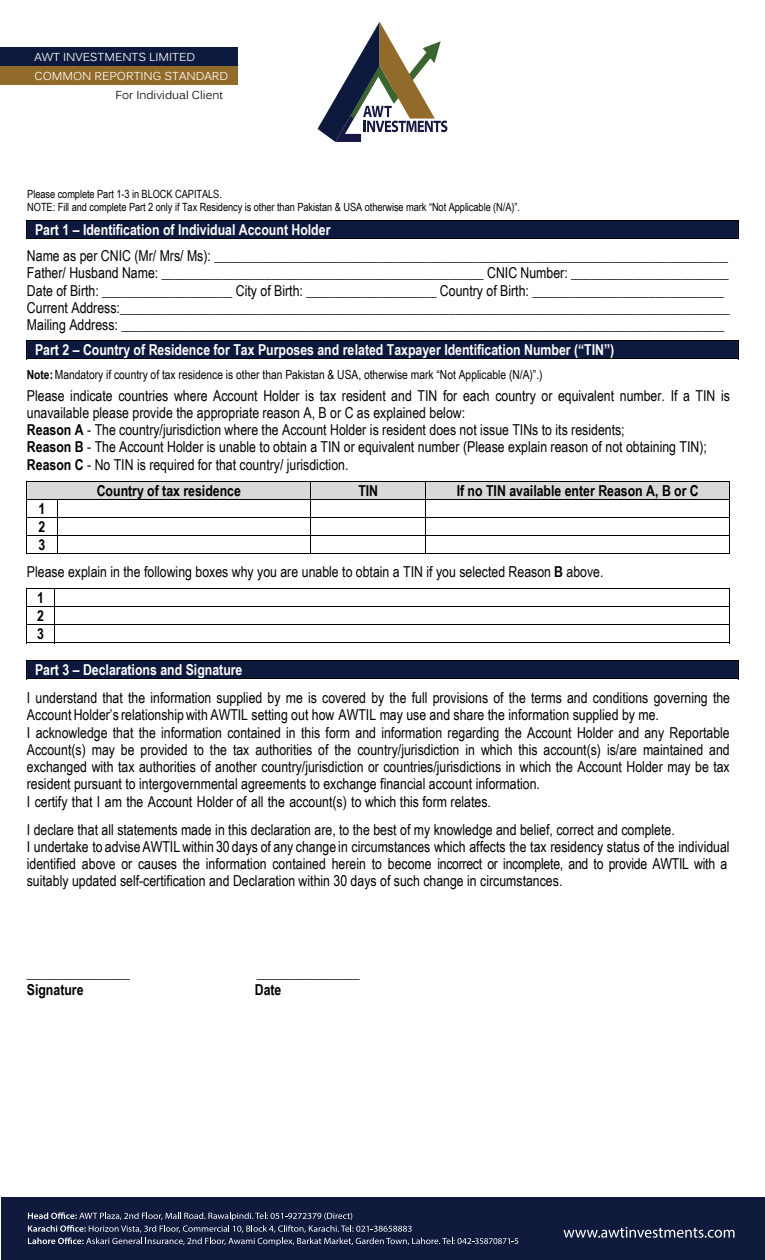
<style>
.page{position:relative;width:765px;height:1260px;background:#fff}
.page>*{position:absolute;margin:0;border:0;box-sizing:border-box;transform-origin:0 0}
.t1{font:15px/17.2px "Arial Narrow";color:#000}
.t2{font:700 15px "Arial Narrow";color:#fff}
.t3{font:700 15px/18px "Arial Narrow";color:#000;text-align:justify}
.t4{font:12.5px "Arial Narrow";color:#000}
.t5{font:11.5px/19.2px "Kalinga";color:#fff}
.t6{font:11.5px "Kalinga";color:#000}
.t7{font:11.25px/13.5px "Arial Narrow";letter-spacing:-.005em;color:#000}
.s1{font-weight:700}
</style>
<div class="page">
<svg style="left:27px;top:220px;width:712px;height:19px;background:#0c1736"></svg>
<svg style="left:27px;top:341px;width:712px;height:19px;background:#192443"></svg>
<svg style="left:27px;top:481px;width:703px;height:73px"></svg>
<hr style="left:27px;top:588px;width:703px;height:1px;background:#000">
<hr style="left:27px;top:606px;width:703px;height:1px;background:#000">
<hr style="left:27px;top:624px;width:703px;height:1px;background:#000">
<svg style="left:27px;top:589px;width:28px;height:54px"></svg>
<hr style="left:54px;top:642px;width:676px;height:1px;background:#000">
<svg style="left:27px;top:660px;width:712px;height:19px;background:#0c1736"></svg>
<svg style="left:318px;top:22px;width:129px;height:120px"></svg>
<div style="left:0;top:66px;width:238px;height:19px;background:#926a29"></div>
<div style="left:0;top:47px;width:238px;height:19px;background:#0e1a3d"></div>
<div style="left:1px;top:1197px;width:764px;height:63px;background:#0f1a3d"></div>
<svg style="left:564px;top:1227px;width:171px;height:11px"></svg>
<svg style="left:28px;top:1212px;width:490px;height:34px"></svg>
<p class="t5" style="left:34px;top:49px;width:195px">AWT INVESTMENTS LIMITED<br>COMMON REPORTING STANDARD</p>
<p class="t6" style="left:115px;top:88px;width:109px">For Individual Client</p>
<p class="t7" style="left:27px;top:187px;width:494px">Please complete Part 1-3 in BLOCK CAPITALS.<br>NOTE: Fill and complete Part 2 only if Tax Residency is other than Pakistan &amp; USA otherwise mark “Not Applicable (N/A)”.</p>
<p class="t2" style="left:35px;top:218px;width:297px">Part 1 – Identification of Individual Account Holder</p>
<p class="t1" style="left:27px;top:247px;width:704px">Name as per CNIC (Mr/ Mrs/ Ms): ___________________________________________________________________________ Father/ Husband Name: _______________________________________________ CNIC Number: _______________________ Date of Birth: ___________________ City of Birth: ___________________ Country of Birth: ____________________________ Current Address:_________________________________________________________________________________________ Mailing Address: ________________________________________________________________________________________</p>
<p class="t2" style="left:35px;top:339px;width:581px">Part 2 – Country of Residence for Tax Purposes and related Taxpayer Identification Number (“TIN”)</p>
<p class="t1" style="left:27px;top:386px;width:705px">Please indicate countries where Account Holder is tax resident and TIN for each country or equivalent number. If a TIN is unavailable please provide the appropriate reason A, B or C as explained below:<br><span class="s1">Reason A</span> - The country/jurisdiction where the Account Holder is resident does not issue TINs to its residents;<br><span class="s1">Reason B</span> - The Account Holder is unable to obtain a TIN or equivalent number (Please explain reason of not obtaining TIN); <span class="s1">Reason C</span> - No TIN is required for that country/ jurisdiction.</p>
<p class="t3" style="left:97px;top:481px;width:146px">Country of tax residence</p>
<p class="t3" style="left:358px;top:481px;width:21px">TIN</p>
<p class="t3" style="left:457px;top:481px;width:244px">If no TIN available enter Reason A, B or C</p>
<p class="t3" style="left:39px;top:499px;width:8px">1<br>2<br>3</p>
<p class="t1" style="left:37px;top:558px;width:568px;line-height:26.6px;text-indent:-10px">Please explain in the following boxes why you are unable to obtain a TIN if you selected Reason <span class="s1">B</span> above.<br><span class="s1">1</span></p>
<p class="t3" style="left:37px;top:606px;width:8px">2<br>3</p>
<p class="t2" style="left:35px;top:659px;width:209px">Part 3 – Declarations and Signature</p>
<p class="t1" style="left:27px;top:689px;width:705px">I understand that the information supplied by me is covered by the full provisions of the terms and conditions governing the Account Holder’s relationshipwith AWTIL setting out how AWTIL may use and share the information supplied by me.<br>I acknowledge that the information contained in this form and information regarding the Account Holder and any Reportable Account(s) may be provided to the tax authorities of the country/jurisdiction in which this account(s) is/are maintained and exchanged with tax authorities of another country/jurisdiction or countries/jurisdictions in which the Account Holder may be tax resident pursuant to intergovernmental agreements to exchange financial account information.<br>I certify that I am the Account Holder of all the account(s) to which this form relates.</p>
<p class="t1" style="left:27px;top:820px;width:704px">I declare that all statements made in this declaration are, to the best of my knowledge and belief, correct and complete.<br>I undertake to adviseAWTILwithin 30 days of any change in circumstances which affects the tax residency status of the individual identified above or causes the information contained herein to become incorrect or incomplete, and to provide AWTIL with a suitably updated self-certification and Declaration within 30 days of such change in circumstances.</p>
<p class="t4" style="left:27px;top:365px;width:517px"><span class="s1">Note:</span>Mandatory if country of tax residence is other than Pakistan &amp; USA, otherwise mark “Not Applicable (N/A)”.)</p>
<p class="t1" style="left:27px;top:963px;width:104px">_______________</p>
<p class="t1" style="left:257px;top:963px;width:104px">_______________</p>
<p class="t3" style="left:27px;top:980px;width:58px">Signature</p>
<p class="t3" style="left:255px;top:980px;width:28px">Date</p>
</div>
